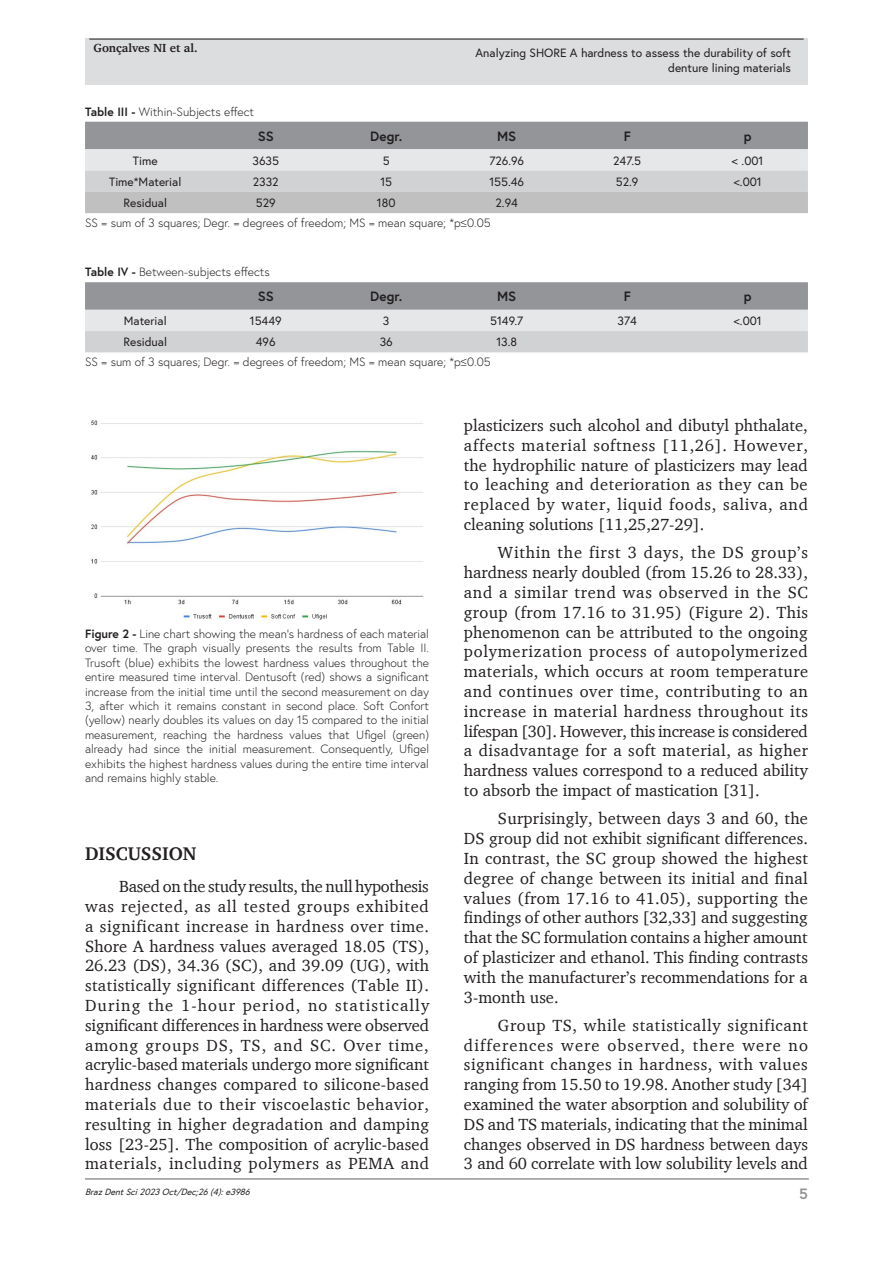
<style>
.page{position:relative;width:893px;height:1263px;background:#fff}
.page>*{position:absolute;margin:0;border:0;box-sizing:border-box;transform-origin:0 0}
.Heading1{font:700 18.75px "Charter";color:#231f20}
.Paragraph{font:16.5px/19.8px "Charter";color:#231f20;text-align:justify}
.t1{font:700 15px "Europa";color:#939598}
.TableHead{font:700 13.5px "Europa";color:#231f20}
.FigureCaption{font:300 12px/14.4px "Europa";color:#231f20;text-align:justify}
.TableBody{font:12px/14.4px "Europa";color:#231f20;text-align:right}
.TableFootnote{font:300 12px "Europa";color:#231f20}
.TableTitle{font:300 12px "Europa";color:#231f20}
.t2{font:700 12px "Charter";color:#231f20}
.t3{font:italic 9px "Europa";color:#231f20}
.s1{font-weight:700}
</style>
<div class="page">
<hr style="left:85px;top:1178px;width:724px;height:2px;background:#939598">
<div style="left:85px;top:39px;width:723px;height:46px;background:#dcdddf"></div>
<hr style="left:89px;top:39px;width:715px;height:1px;background:#231f20">
<img style="left:91px;top:420px;width:333px;height:200px">
<svg style="left:85px;top:122px;width:723px;height:91px;background:#bfc0c2"></svg>
<svg style="left:85px;top:282px;width:723px;height:70px;background:#bfc0c3"></svg>
<p class="t2" style="left:94px;top:41px;width:106px">Gonçalves NI et al.</p>
<p class="TableBody" style="left:476px;top:46px;width:317px">Analyzing SHORE A hardness to assess the durability of soft denture lining materials</p>
<p class="TableTitle" style="left:85px;top:104px;width:170px"><span class="s1">Table III -</span> Within-Subjects effect</p>
<p class="TableHead" style="left:258px;top:127px;width:18px">SS</p>
<p class="TableHead" style="left:370px;top:127px;width:33px">Degr.</p>
<p class="TableHead" style="left:497px;top:127px;width:21px">MS</p>
<p class="TableHead" style="left:624px;top:127px;width:9px">F</p>
<p class="TableHead" style="left:744px;top:127px;width:9px">p</p>
<p class="TableBody" style="left:133px;top:153px;width:26px">Time</p>
<p class="TableBody" style="left:253px;top:153px;width:28px">3635</p>
<p class="TableBody" style="left:383px;top:153px;width:8px">5</p>
<p class="TableBody" style="left:489px;top:153px;width:36px">726.96</p>
<p class="TableBody" style="left:613px;top:153px;width:29px">247.5</p>
<p class="TableBody" style="left:732px;top:153px;width:33px">&lt; .001</p>
<p class="TableBody" style="left:109px;top:174px;width:74px">Time*Material</p>
<p class="TableBody" style="left:253px;top:174px;width:27px">2332</p>
<p class="TableBody" style="left:380px;top:174px;width:13px">15</p>
<p class="TableBody" style="left:489px;top:174px;width:36px">155.46</p>
<p class="TableBody" style="left:616px;top:174px;width:24px">52.9</p>
<p class="TableBody" style="left:734px;top:174px;width:30px">&lt;.001</p>
<p class="TableBody" style="left:124px;top:196px;width:45px">Residual</p>
<p class="TableBody" style="left:256px;top:196px;width:21px">529</p>
<p class="TableBody" style="left:377px;top:196px;width:20px">180</p>
<p class="TableBody" style="left:495px;top:196px;width:24px">2.94</p>
<p class="TableFootnote" style="left:85px;top:215px;width:407px">SS = sum of 3 squares; Degr. = degrees of freedom; MS = mean square; *p≤0.05</p>
<p class="TableTitle" style="left:85px;top:265px;width:186px"><span class="s1">Table IV -</span> Between-subjects effects</p>
<p class="TableHead" style="left:258px;top:287px;width:18px">SS</p>
<p class="TableHead" style="left:370px;top:287px;width:33px">Degr.</p>
<p class="TableHead" style="left:497px;top:287px;width:21px">MS</p>
<p class="TableHead" style="left:624px;top:287px;width:9px">F</p>
<p class="TableHead" style="left:744px;top:287px;width:9px">p</p>
<p class="TableBody" style="left:124px;top:313px;width:44px">Material</p>
<p class="TableBody" style="left:250px;top:313px;width:33px">15449</p>
<p class="TableBody" style="left:383px;top:313px;width:8px">3</p>
<p class="TableBody" style="left:490px;top:313px;width:35px">5149.7</p>
<p class="TableBody" style="left:617px;top:313px;width:21px">374</p>
<p class="TableBody" style="left:734px;top:313px;width:30px">&lt;.001</p>
<p class="TableBody" style="left:124px;top:335px;width:45px">Residual</p>
<p class="TableBody" style="left:256px;top:335px;width:21px">496</p>
<p class="TableBody" style="left:380px;top:335px;width:15px">36</p>
<p class="TableBody" style="left:496px;top:335px;width:22px">13.8</p>
<p class="TableFootnote" style="left:85px;top:354px;width:407px">SS = sum of 3 squares; Degr. = degrees of freedom; MS = mean square; *p≤0.05</p>
<p class="FigureCaption" style="left:85px;top:626px;width:346px"><span class="s1">Figure 2 -</span> Line chart showing the mean’s hardness of each material over time. The graph visually presents the results from Table II.<br>Trusoft (blue) exhibits the lowest hardness values throughout the entire measured time interval. Dentusoft (red) shows a significant increase from the initial time until the second measurement on day 3, after which it remains constant in second place. Soft Confort (yellow) nearly doubles its values on day 15 compared to the initial measurement, reaching the hardness values that Ufigel (green) already had since the initial measurement. Consequently, Ufigel exhibits the highest hardness values during the entire time interval and remains highly stable.</p>
<p class="Heading1" style="left:85px;top:841px;width:113px">DISCUSSION</p>
<p class="Paragraph" style="left:85px;top:876px;width:346px;text-indent:34px">Based on the study results, the null hypothesis was rejected, as all tested groups exhibited a significant increase in hardness over time.<br>Shore A hardness values averaged 18.05 (TS), 26.23 (DS), 34.36 (SC), and 39.09 (UG), with statistically significant differences (Table II).<br>During the 1-hour period, no statistically significant differences in hardness were observed among groups DS, TS, and SC. Over time, acrylic-based materials undergo more significant hardness changes compared to silicone-based materials due to their viscoelastic behavior, resulting in higher degradation and damping loss [23-25]. The composition of acrylic-based materials, including polymers as PEMA and</p>
<p class="t3" style="left:85px;top:1185px;width:169px">BrazDentSci2023Oct/Dec;26(4):e3986</p>
<p class="Paragraph" style="left:464px;top:415px;width:346px">plasticizers such alcohol and dibutyl phthalate, affects material softness [11,26]. However, the hydrophilic nature of plasticizers may lead to leaching and deterioration as they can be replaced by water, liquid foods, saliva, and cleaning solutions [11,25,27-29].</p>
<p class="Paragraph" style="left:464px;top:542px;width:346px;text-indent:34px">Within the first 3 days, the DS group’s hardness nearly doubled (from 15.26 to 28.33), and a similar trend was observed in the SC group (from 17.16 to 31.95) (Figure 2). This phenomenon can be attributed to the ongoing polymerization process of autopolymerized materials, which occurs at room temperature and continues over time, contributing to an increase in material hardness throughout its lifespan [30]. However, this increase is considered a disadvantage for a soft material, as higher hardness values correspond to a reduced ability to absorb the impact of mastication [31].</p>
<p class="Paragraph" style="left:464px;top:808px;width:346px;text-indent:34px">Surprisingly, between days 3 and 60, the DS group did not exhibit significant differences.<br>In contrast, the SC group showed the highest degree of change between its initial and final values (from 17.16 to 41.05), supporting the findings of other authors [32,33] and suggesting that the SC formulation contains a higher amount of plasticizer and ethanol. This finding contrasts with the manufacturer’s recommendations for a 3-month use.</p>
<p class="Paragraph" style="left:464px;top:1015px;width:346px;text-indent:34px">Group TS, while statistically significant differences were observed, there were no significant changes in hardness, with values ranging from 15.50 to 19.98. Another study [34] examined the water absorption and solubility of DS and TS materials, indicating that the minimal changes observed in DS hardness between days 3 and 60 correlate with low solubility levels and</p>
<p class="t1" style="left:799px;top:1184px;width:10px">5</p>
</div>
